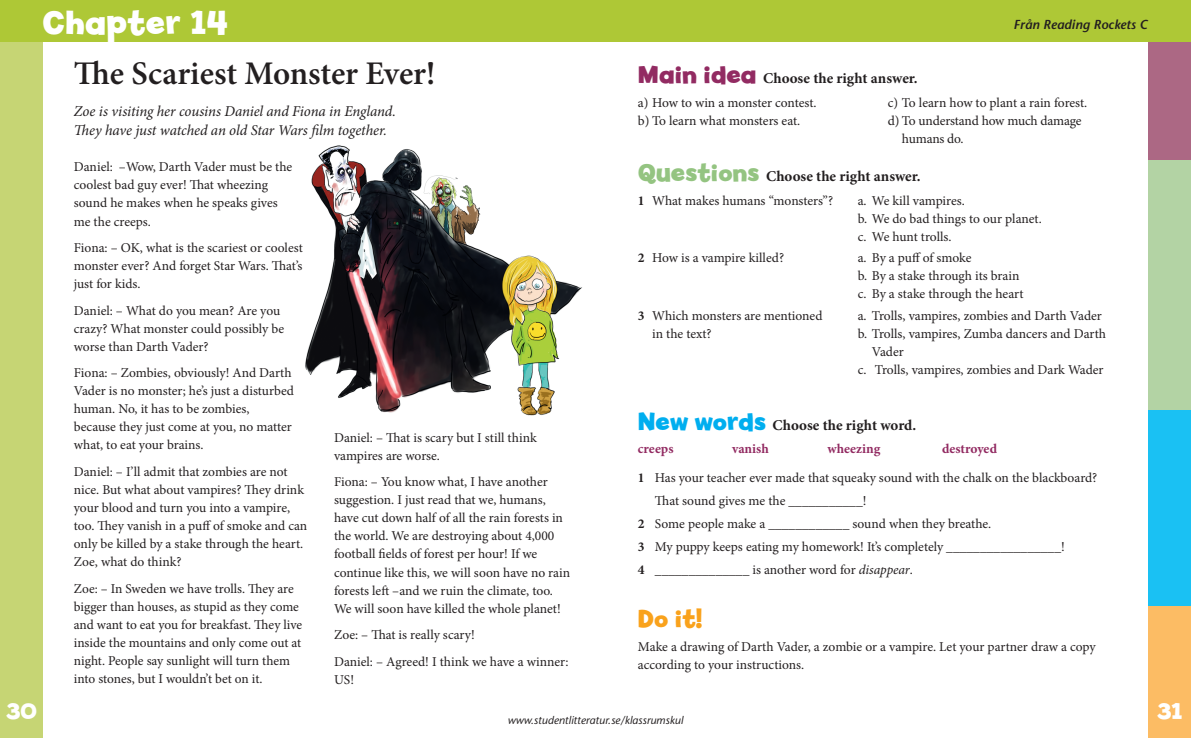
<style>
.page{position:relative;width:1191px;height:738px;background:#fff}
.page>*{position:absolute;margin:0;border:0;box-sizing:border-box;transform-origin:0 0}
.t1{font:700 35px "Billy";letter-spacing:.01em;color:#fff}
.t2{font:600 33px "Minion Pro";letter-spacing:-.005em;color:#231f20}
.t3{font:700 26px "Billy";color:#f9a21c}
.t4{font:700 24px "Billy";color:#fff}
.t5{font:italic 15px/19px "Minion Pro";letter-spacing:-.01em;color:#231f20}
.t6{font:700 15px "Minion Pro";color:#231f20}
.t7{font:13.5px/18px "Minion Pro";letter-spacing:-.005em;color:#231f20}
.t8{font:700 13.5px "Minion Pro";color:#922b62}
.t9{font:italic 600 13px "Stone Sans Std";color:#231f20}
.t10{font:italic 500 11px "Stone Sans Std";color:#231f20}
.s1{font-family:"Billy";font-size:26px;color:#922b62}
.s2{font-family:"Billy";font-size:26px;color:#94c481}
.s3{font-weight:700}
.s4{font-family:"Billy";font-size:26px;color:#00aeef}
.s5{font-weight:700;color:#922b62}
.s6{font-style:italic}
</style>
<div class="page">
<div style="left:0;top:41px;width:43px;height:696px;background:#c6d574"></div>
<div style="left:0;top:0;width:595px;height:41px;background:#aec836"></div>
<img style="left:305px;top:145px;width:277px;height:271px">
<div style="left:1148px;top:41px;width:43px;height:268px;background:#ac6884"></div>
<div style="left:1148px;top:491px;width:43px;height:246px;background:#fcbc64"></div>
<div style="left:595px;top:0;width:596px;height:41px;background:#aec836"></div>
<div style="left:1148px;top:160px;width:43px;height:348px;background:#b3d3a4"></div>
<div style="left:1148px;top:409px;width:43px;height:196px;background:#1ac1f3"></div>
<p class="t1" style="left:43px;top:2px;width:187px">Chapter 14</p>
<p class="t2" style="left:74px;top:50px;width:363px">The Scariest Monster Ever!</p>
<p class="t5" style="left:74px;top:101px;width:323px">Zoe is visiting her cousins Daniel and Fiona in England.<br>They have just watched an old Star Wars film together.</p>
<p class="t7" style="left:74px;top:158px;width:220px">Daniel: –Wow, Darth Vader must be the coolest bad guy ever! That wheezing sound he makes when he speaks gives me the creeps.</p>
<p class="t7" style="left:74px;top:238px;width:230px;text-align:justify">Fiona: – OK, what is the scariest or coolest monster ever? And forget Star Wars. That’s just for kids.</p>
<p class="t7" style="left:74px;top:301px;width:212px">Daniel: – What do you mean? Are you crazy? What monster could possibly be worse than Darth Vader?</p>
<p class="t7" style="left:74px;top:363px;width:222px">Fiona: – Zombies, obviously! And Darth Vader is no monster; he’s just a disturbed human. No, it has to be zombies, because they just come at you, no matter what, to eat your brains.</p>
<p class="t7" style="left:74px;top:462px;width:235px">Daniel: – I’ll admit that zombies are not nice. But what about vampires? They drink your blood and turn you into a vampire, too. They vanish in a puff of smoke and can only be killed by a stake through the heart.<br>Zoe, what do think?</p>
<p class="t7" style="left:74px;top:579px;width:230px">Zoe: – In Sweden we have trolls. They are bigger than houses, as stupid as they come and want to eat you for breakfast. They live inside the mountains and only come out at night. People say sunlight will turn them into stones, but I wouldn’t bet on it.</p>
<p class="t7" style="left:334px;top:428px;width:204px">Daniel: – That is scary but I still think vampires are worse.</p>
<p class="t7" style="left:334px;top:473px;width:238px">Fiona: – You know what, I have another suggestion. I just read that we, humans, have cut down half of all the rain forests in the world. We are destroying about 4,000 football fields of forest per hour! If we continue like this, we will soon have no rain forests left –and we ruin the climate, too.<br>We will soon have killed the whole planet!</p>
<p class="t7" style="left:334px;top:621px;width:236px;line-height:26.5px">Zoe: – That is really scary!<br>Daniel: – Agreed! I think we have a winner:</p>
<p class="t7" style="left:334px;top:669px;width:22px">US!</p>
<p class="t9" style="left:1013px;top:17px;width:136px">Från Reading Rockets C</p>
<p class="t6" style="left:638px;top:68px;width:281px"><span class="s1">Main idea</span> Choose the right answer.</p>
<p class="t7" style="left:638px;top:93px;width:180px">a) How to win a monster contest. b) To learn what monsters eat.</p>
<p class="t7" style="left:887px;top:93px;width:201px">c) To learn how to plant a rain forest.</p>
<p class="t7" style="left:887px;top:111px;width:195px">d) To understand how much damage</p>
<p class="t7" style="left:902px;top:129px;width:63px">humans do.</p>
<p class="t6" style="left:638px;top:166px;width:284px"><span class="s2">Questions</span> Choose the right answer.</p>
<p class="t7" style="left:638px;top:192px;width:197px"><span class="s3">1</span> What makes humans “monsters”?</p>
<p class="t7" style="left:857px;top:192px;width:186px">a. We kill vampires.<br>b. We do bad things to our planet. c. We hunt trolls.</p>
<p class="t7" style="left:638px;top:249px;width:148px"><span class="s3">2</span> How is a vampire killed?</p>
<p class="t7" style="left:857px;top:249px;width:167px">a. By a puff of smoke<br>b. By a stake through its brain c. By a stake through the heart</p>
<p class="t7" style="left:652px;top:306px;width:172px;text-indent:-14px"><span class="s3">3</span> Which monsters are mentioned in the text?</p>
<p class="t7" style="left:857px;top:306px;width:246px">a. Trolls, vampires, zombies and Darth Vader</p>
<p class="t7" style="left:857px;top:324px;width:250px">b. Trolls, vampires, Zumba dancers and Darth</p>
<p class="t7" style="left:872px;top:342px;width:33px">Vader</p>
<p class="t7" style="left:857px;top:360px;width:247px">c. Trolls, vampires, zombies and Dark Wader</p>
<p class="t6" style="left:638px;top:414px;width:280px"><span class="s4">New words</span> Choose the right word.</p>
<p class="t8" style="left:638px;top:439px;width:37px">creeps</p>
<p class="t8" style="left:732px;top:439px;width:38px">vanish</p>
<p class="t8" style="left:827px;top:439px;width:54px">wheezing</p>
<p class="t7" style="left:638px;top:434px;width:461px;line-height:28.7px;text-indent:304px"><span class="s5">destroyed<br></span><span class="s3">1</span> Has your teacher ever made that squeaky sound with the chalk on the blackboard?</p>
<p class="t7" style="left:638px;top:489px;width:428px;line-height:23px;text-indent:17px">That sound gives me the ___________!<br><span class="s3">2</span> Some people make a ____________ sound when they breathe.<br><span class="s3">3</span> My puppy keeps eating my homework! It’s completely _________________!<br><span class="s3">4</span> ______________ is another word for <span class="s6">disappear</span>.</p>
<p class="t3" style="left:638px;top:603px;width:66px">Do it!</p>
<p class="t7" style="left:638px;top:637px;width:459px">Make a drawing of Darth Vader, a zombie or a vampire. Let your partner draw a copy according to your instructions.</p>
<p class="t4" style="left:6px;top:696px;width:33px">30</p>
<p class="t10" style="left:508px;top:713px;width:177px">www.studentlitteratur.se/klassrumskul</p>
<p class="t4" style="left:1156px;top:696px;width:27px">31</p>
</div>
